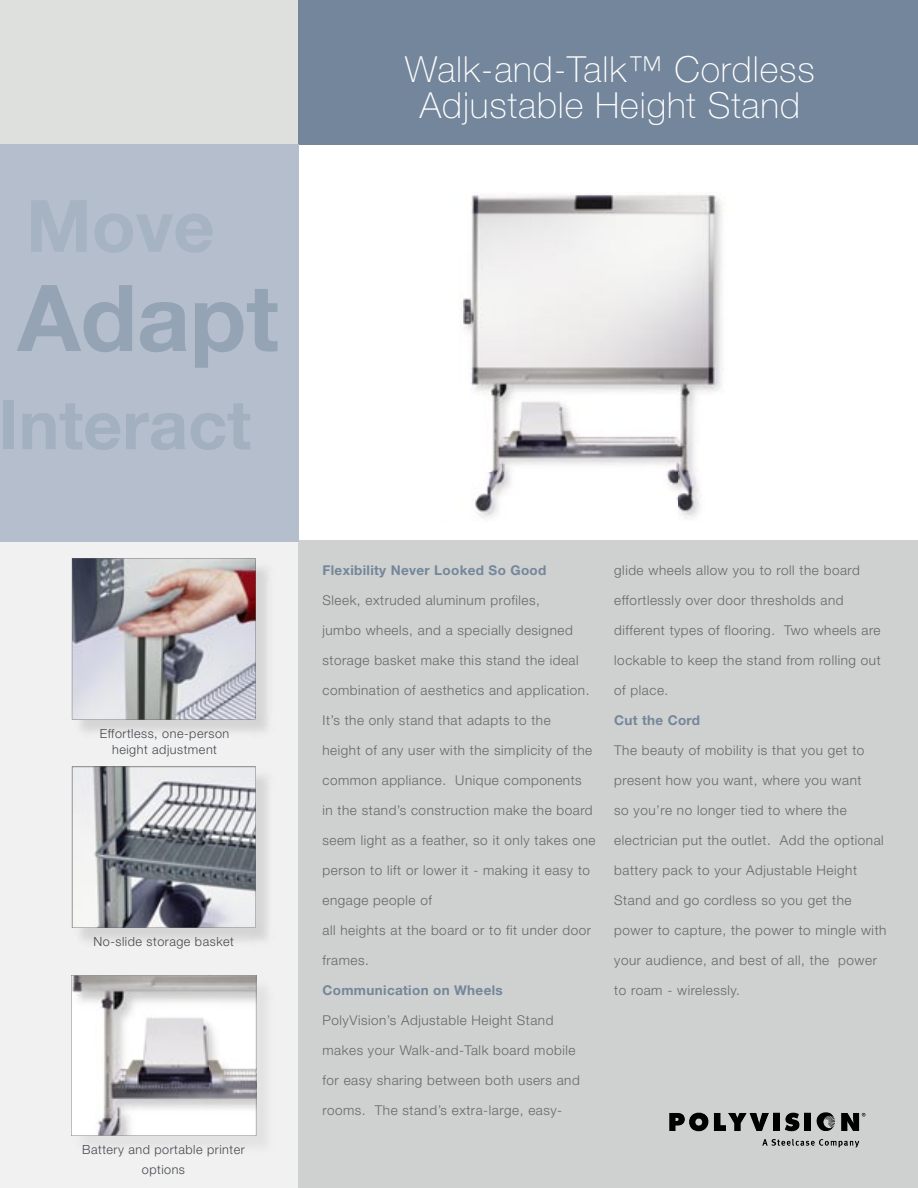
<style>
.page{position:relative;width:918px;height:1188px;background:#fff}
.page>*{position:absolute;margin:0;border:0;box-sizing:border-box;transform-origin:0 0}
.t1{font:700 92.25px "Helvetica Neue";color:#94a4b4}
.t2{font:100 36px/36px "Helvetica Neue";letter-spacing:.025em;color:#fff;text-align:center}
.t3{font:300 13.5px "Helvetica Neue";letter-spacing:.04em;color:#686767}
.t4{font:700 13.5px "Helvetica Neue";letter-spacing:.025em;color:#74869b}
.t5{font:300 12.6px/16.2px "Helvetica Neue";letter-spacing:.04em;color:#43484e;text-align:center}
</style>
<div class="page">
<div style="left:0;top:540px;width:298px;height:648px;background:#f1f1f1"></div>
<div style="left:298px;top:540px;width:620px;height:648px;background:#ced1cf"></div>
<svg style="left:669px;top:1113px;width:100px;height:18px"></svg>
<div style="left:773px;top:1113px;width:7px;height:18px;background:#000"></div>
<svg style="left:785px;top:1113px;width:15px;height:18px"></svg>
<div style="left:804px;top:1113px;width:7px;height:18px;background:#000"></div>
<svg style="left:762px;top:1139px;width:97px;height:7px"></svg>
<svg style="left:816px;top:1112px;width:50px;height:19px"></svg>
<div style="left:292px;top:0;width:626px;height:145px;background:#74869b"></div>
<div style="left:0;top:0;width:298px;height:146px;background:#dee0de"></div>
<img style="left:463px;top:194px;width:261px;height:325px">
<div style="left:0;top:145px;width:298px;height:396px;background:#b4becd"></div>
<img style="left:73px;top:567px;width:195px;height:165px">
<img style="left:72px;top:558px;width:184px;height:161px">
<img style="left:256px;top:976px;width:1px;height:160px">
<svg style="left:71px;top:975px;width:185px;height:161px"></svg>
<svg style="left:72px;top:767px;width:184px;height:161px"></svg>
<h1 class="t1" style="left:17px;top:261px;width:263px">Adapt</h1>
<h2 class="t2" style="left:405px;top:51px;width:411px">Walk-and-Talk™ Cordless<br>Adjustable Height Stand</h2>
<p class="t5" style="left:100px;top:725px;width:131px">Effortless, one-person height adjustment</p>
<p class="t5" style="left:94px;top:933px;width:142px">No-slide storage basket</p>
<p class="t5" style="left:82px;top:1140px;width:164px;line-height:19.8px">Battery and portable printer options</p>
<p class="t4" style="left:322px;top:561px;width:225px">Flexibility Never Looked So Good</p>
<p class="t3" style="left:322px;top:592px;width:219px">Sleek, extruded aluminum profiles,</p>
<p class="t3" style="left:322px;top:622px;width:252px">jumbo wheels, and a specially designed</p>
<p class="t3" style="left:322px;top:652px;width:258px">storage basket make this stand the ideal</p>
<p class="t3" style="left:322px;top:682px;width:268px">combination of aesthetics and application.</p>
<p class="t3" style="left:322px;top:712px;width:230px">It’s the only stand that adapts to the</p>
<p class="t3" style="left:322px;top:742px;width:271px">height of any user with the simplicity of the</p>
<p class="t3" style="left:322px;top:772px;width:261px">common appliance. Unique components</p>
<p class="t3" style="left:322px;top:802px;width:272px">in the stand’s construction make the board</p>
<p class="t3" style="left:322px;top:832px;width:275px">seem light as a feather, so it only takes one</p>
<p class="t3" style="left:322px;top:862px;width:269px">person to lift or lower it - making it easy to</p>
<p class="t3" style="left:322px;top:892px;width:111px">engage people of</p>
<p class="t3" style="left:322px;top:922px;width:270px">all heights at the board or to fit under door</p>
<p class="t3" style="left:322px;top:952px;width:48px">frames.</p>
<p class="t4" style="left:322px;top:981px;width:182px">Communication on Wheels</p>
<p class="t3" style="left:322px;top:1012px;width:233px">PolyVision’s Adjustable Height Stand</p>
<p class="t3" style="left:322px;top:1042px;width:254px">makes your Walk-and-Talk board mobile</p>
<p class="t3" style="left:322px;top:1072px;width:259px">for easy sharing between both users and</p>
<p class="t3" style="left:322px;top:1102px;width:241px">rooms. The stand’s extra-large, easy-</p>
<p class="t3" style="left:614px;top:562px;width:247px">glide wheels allow you to roll the board</p>
<p class="t3" style="left:614px;top:592px;width:231px">effortlessly over door thresholds and</p>
<p class="t3" style="left:614px;top:622px;width:268px">different types of flooring. Two wheels are</p>
<p class="t3" style="left:614px;top:652px;width:268px">lockable to keep the stand from rolling out</p>
<p class="t3" style="left:614px;top:682px;width:56px">of place.</p>
<p class="t4" style="left:614px;top:711px;width:87px">Cut the Cord</p>
<p class="t3" style="left:614px;top:742px;width:252px">The beauty of mobility is that you get to</p>
<p class="t3" style="left:614px;top:772px;width:249px">present how you want, where you want</p>
<p class="t3" style="left:614px;top:802px;width:234px">so you’re no longer tied to where the</p>
<p class="t3" style="left:614px;top:832px;width:271px">electrician put the outlet. Add the optional</p>
<p class="t3" style="left:614px;top:862px;width:244px">battery pack to your Adjustable Height</p>
<p class="t3" style="left:614px;top:892px;width:239px">Stand and go cordless so you get the</p>
<p class="t3" style="left:614px;top:922px;width:274px">power to capture, the power to mingle with</p>
<p class="t3" style="left:614px;top:952px;width:264px">your audience, and best of all, the power</p>
<p class="t3" style="left:614px;top:982px;width:127px">to roam - wirelessly.</p>
</div>
